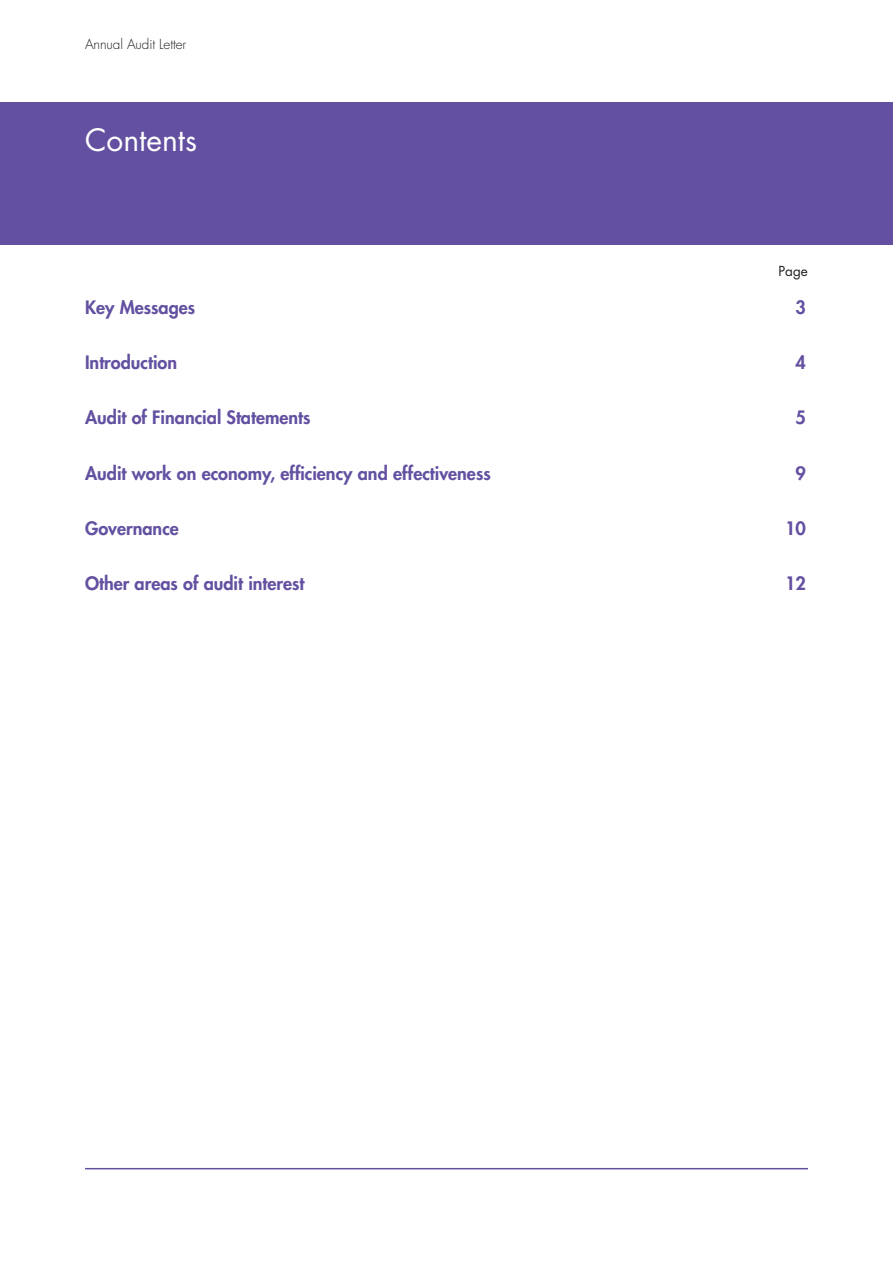
<style>
.page{position:relative;width:893px;height:1263px;background:#fff}
.page>*{position:absolute;margin:0;border:0;box-sizing:border-box;transform-origin:0 0}
.t1{font:30px "Futura";color:#fff}
.B___Contents_list_s{font:800 18px "Futura";color:#6350a1}
.t2{font:300 13.5px "Futura";letter-spacing:-.005em;color:#231f20}
.Contents_Page_Body{font:13.5px "Futura";color:#231f20}
</style>
<div class="page">
<div style="left:0;top:102px;width:893px;height:142px;background:#6350a1"></div>
<hr style="left:85px;top:1168px;width:723px;height:1px;background:#6350a1">
<p class="t2" style="left:85px;top:35px;width:103px">Annual Audit Letter</p>
<h1 class="t1" style="left:85px;top:121px;width:113px">Contents</h1>
<p class="Contents_Page_Body" style="left:778px;top:263px;width:31px">Page</p>
<p class="B___Contents_list_s" style="left:85px;top:296px;width:112px">Key Messages</p>
<p class="B___Contents_list_s" style="left:795px;top:296px;width:12px">3</p>
<p class="B___Contents_list_s" style="left:85px;top:351px;width:94px">Introduction</p>
<p class="B___Contents_list_s" style="left:795px;top:351px;width:12px">4</p>
<p class="B___Contents_list_s" style="left:85px;top:406px;width:227px">Audit of Financial Statements</p>
<p class="B___Contents_list_s" style="left:795px;top:406px;width:12px">5</p>
<p class="B___Contents_list_s" style="left:85px;top:461px;width:407px">Audit work on economy, efficiency and effectiveness</p>
<p class="B___Contents_list_s" style="left:795px;top:461px;width:12px">9</p>
<p class="B___Contents_list_s" style="left:85px;top:516px;width:95px">Governance</p>
<p class="B___Contents_list_s" style="left:785px;top:516px;width:22px">10</p>
<p class="B___Contents_list_s" style="left:85px;top:571px;width:221px">Other areas of audit interest</p>
<p class="B___Contents_list_s" style="left:785px;top:571px;width:22px">12</p>
</div>
